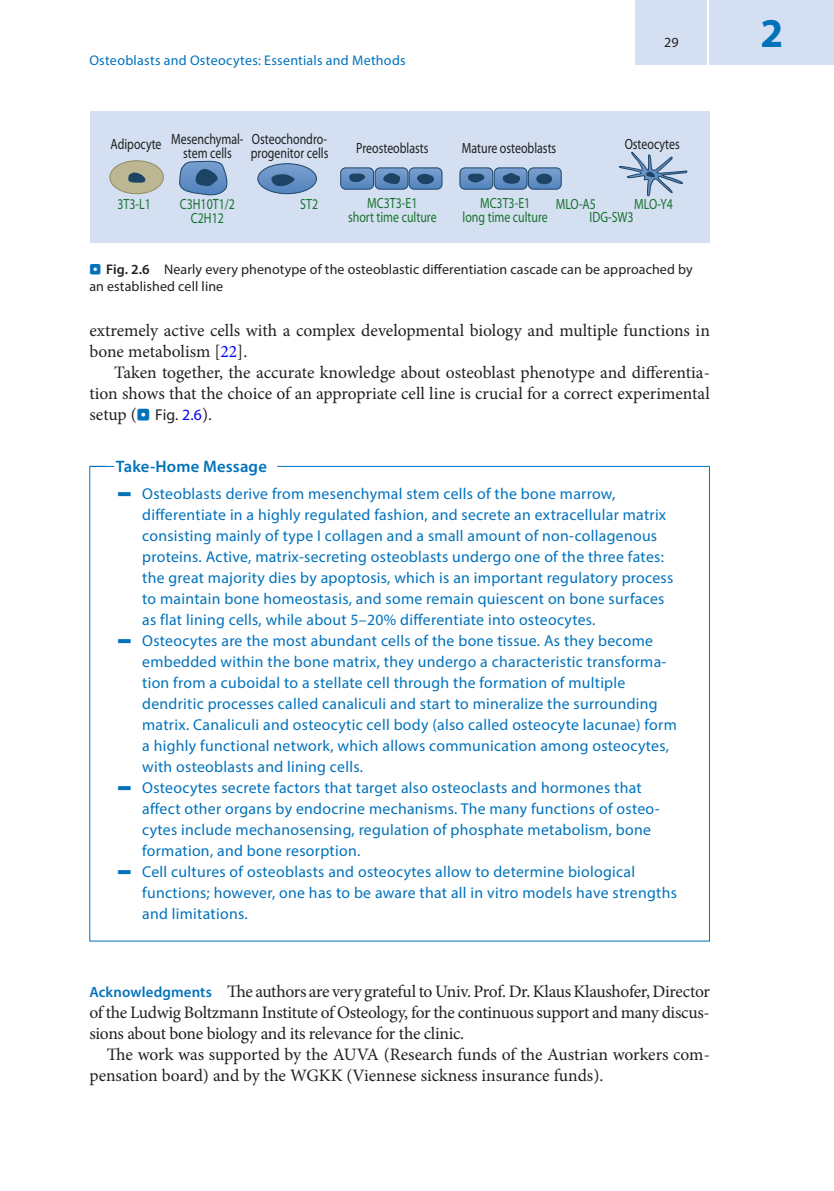
<style>
.page{position:relative;width:834px;height:1191px;background:#fff}
.page>*{position:absolute;margin:0;border:0;box-sizing:border-box;transform-origin:0 0}
.t1{font:700 41.12px "Qcdbpn Myriad Pro";color:#0072bc}
.t2{font:17.5px/21px "Qjcnqt Minion Pro";letter-spacing:-.005em;color:#231f20}
.t3{font:600 16.62px "Kfvgvl Myriad Pro";letter-spacing:.01em;color:#0072bc}
.t4{font:15.75px "Qqhbqd Myriad Pro";letter-spacing:.02em;color:#0072bc}
.t5{font:14.88px/14px "Bdxsnx Myriad Pro";color:#1d1e1f;scale:.8 1}
.t6{font:14.88px/14px "Bdxsnx Myriad Pro";color:#18712f;text-align:center;scale:.8 1}
.t7{font:14px/17.5px "Qqhbqd Myriad Pro";letter-spacing:.01em;color:#231f20}
.t8{font:14px "Qqhbqd Myriad Pro";letter-spacing:.02em;color:#0072bc}
.s1{font-family:"Fyfpch Blik Buttons";color:#0072bc}
.s2{font-family:"Kfvgvl Myriad Pro";font-weight:600}
.s3{color:#0000fa}
.s4{font-family:"Fyfpch Blik Buttons";font-size:15.75px;color:#0072bc}
.s5{font-family:"Qqhbqd Myriad Pro";font-size:15.75px}
.s6{font-family:"Qqhbqd Myriad Pro";font-size:15.75px;color:#0000fa}
.s7{font-family:"Fyfpch Blik Buttons"}
.s8{font-family:"Kfvgvl Myriad Pro";font-weight:600;font-size:14.88px;color:#0072bc}
</style>
<div class="page">
<div style="left:635px;top:0;width:72px;height:64px;background:#d4e0f1"></div>
<div style="left:709px;top:0;width:124px;height:64px;background:#d4e0f1"></div>
<svg style="left:89px;top:465px;width:621px;height:477px"></svg>
<div style="left:90px;top:111px;width:619px;height:132px;background:#d4e0f1"></div>
<div style="left:110px;top:161px;width:53px;height:33px;background:#bcb792;border-radius:50%"></div>
<div style="left:109px;top:160px;width:55px;height:34px;border:1px solid #918c61;border-radius:50%"></div>
<svg style="left:128px;top:172px;width:18px;height:11px"></svg>
<svg style="left:179px;top:160px;width:49px;height:36px"></svg>
<div style="left:257px;top:163px;width:60px;height:31px;border:1px solid #1d4465;border-radius:50%"></div>
<svg style="left:258px;top:164px;width:58px;height:30px"></svg>
<div style="left:340px;top:167px;width:34px;height:23px;border:1px solid #1d4465;border-radius:5px"></div>
<div style="left:374px;top:167px;width:34px;height:23px;border:1px solid #1d4465;border-radius:5px"></div>
<div style="left:408px;top:167px;width:34px;height:23px;border:1px solid #1d4465;border-radius:5px"></div>
<div style="left:459px;top:167px;width:34px;height:23px;border:1px solid #1d4465;border-radius:5px"></div>
<div style="left:493px;top:167px;width:34px;height:23px;border:1px solid #1d4465;border-radius:5px"></div>
<div style="left:528px;top:167px;width:33px;height:23px;border:1px solid #1d4465;border-radius:5px"></div>
<svg style="left:340px;top:168px;width:102px;height:21px;background:#567fad"></svg>
<svg style="left:460px;top:168px;width:101px;height:21px;background:#5a83b2"></svg>
<div style="left:536px;top:174px;width:16px;height:10px;background:#1d4465;border-radius:50%"></div>
<svg style="left:619px;top:151px;width:69px;height:46px"></svg>
<p class="t8" style="left:89px;top:51px;width:318px">Osteoblasts and Osteocytes: Essentials and Methods</p>
<p class="t7" style="left:664px;top:33px;width:16px">29</p>
<p class="t5" style="left:183px;top:132px;width:77px;text-indent:-72px">Adipocyte Mesenchymal&shy;stem cells</p>
<p class="t5" style="left:251px;top:132px;width:99px">Osteochondro&shy;progenitor cells</p>
<p class="t5" style="left:356px;top:141px;width:92px">Preosteoblasts</p>
<p class="t5" style="left:462px;top:141px;width:120px">Mature osteoblasts</p>
<p class="t6" style="left:462px;top:196px;width:108px">MC3T3-E1<br>long time culture</p>
<p class="t5" style="left:624px;top:137px;width:70px">Osteocytes</p>
<p class="t6" style="left:348px;top:196px;width:112px">MC3T3-E1<br>short time culture</p>
<p class="t6" style="left:117px;top:198px;width:43px">3T3-L1</p>
<p class="t6" style="left:589px;top:198px;width:57px;line-height:13px;text-align:left;text-indent:-34px">MLO-A5<br>IDG-SW3</p>
<p class="t6" style="left:634px;top:198px;width:50px">MLO-Y4</p>
<p class="t6" style="left:180px;top:198px;width:70px">C3H10T1/2</p>
<p class="t6" style="left:300px;top:198px;width:24px">ST2</p>
<p class="t6" style="left:191px;top:212px;width:43px">C2H12</p>
<p class="t7" style="left:89px;top:260px;width:604px"><span class="s1">..</span> <span class="s2">Fig. 2.6</span> Nearly every phenotype of the osteoblastic differentiation cascade can be approached by an established cell line</p>
<p class="t2" style="left:89px;top:319px;width:622px">extremely active cells with a complex developmental biology and multiple functions in bone metabolism [<span class="s3">22</span>].</p>
<p class="t2" style="left:89px;top:361px;width:622px;text-align:justify;text-indent:25px">Taken together, the accurate knowledge about osteoblast phenotype and differentia&shy;tion shows that the choice of an appropriate cell line is crucial for a correct experimental setup (<span class="s4">.</span> <span class="s5">Fig.</span> <span class="s6">2.6</span>).</p>
<p class="t3" style="left:116px;top:456px;width:152px">Take-Home Message</p>
<p class="t4" style="left:117px;top:483px;width:499px"><span class="s7">5</span> Osteoblasts derive from mesenchymal stem cells of the bone marrow,</p>
<p class="t4" style="left:142px;top:504px;width:525px">differentiate in a highly regulated fashion, and secrete an extracellular matrix</p>
<p class="t4" style="left:142px;top:525px;width:516px">consisting mainly of type I collagen and a small amount of non-collagenous</p>
<p class="t4" style="left:142px;top:546px;width:523px">proteins. Active, matrix-secreting osteoblasts undergo one of the three fates:</p>
<p class="t4" style="left:142px;top:567px;width:532px">the great majority dies by apoptosis, which is an important regulatory process</p>
<p class="t4" style="left:142px;top:588px;width:523px">to maintain bone homeostasis, and some remain quiescent on bone surfaces</p>
<p class="t4" style="left:142px;top:609px;width:454px">as flat lining cells, while about 5–20% differentiate into osteocytes.</p>
<p class="t4" style="left:117px;top:630px;width:537px"><span class="s7">5</span> Osteocytes are the most abundant cells of the bone tissue. As they become</p>
<p class="t4" style="left:142px;top:651px;width:525px">embedded within the bone matrix, they undergo a characteristic transforma-</p>
<p class="t4" style="left:142px;top:672px;width:484px">tion from a cuboidal to a stellate cell through the formation of multiple</p>
<p class="t4" style="left:142px;top:693px;width:517px">dendritic processes called canaliculi and start to mineralize the surrounding</p>
<p class="t4" style="left:142px;top:714px;width:536px">matrix. Canaliculi and osteocytic cell body (also called osteocyte lacunae) form</p>
<p class="t4" style="left:142px;top:735px;width:528px">a highly functional network, which allows communication among osteocytes,</p>
<p class="t4" style="left:142px;top:756px;width:222px">with osteoblasts and lining cells.</p>
<p class="t4" style="left:117px;top:777px;width:526px"><span class="s7">5</span> Osteocytes secrete factors that target also osteoclasts and hormones that</p>
<p class="t4" style="left:142px;top:798px;width:519px">affect other organs by endocrine mechanisms. The many functions of osteo-</p>
<p class="t4" style="left:142px;top:819px;width:510px">cytes include mechanosensing, regulation of phosphate metabolism, bone</p>
<p class="t4" style="left:142px;top:840px;width:219px">formation, and bone resorption.</p>
<p class="t4" style="left:117px;top:861px;width:519px"><span class="s7">5</span> Cell cultures of osteoblasts and osteocytes allow to determine biological</p>
<p class="t4" style="left:142px;top:882px;width:536px">functions; however, one has to be aware that all in vitro models have strengths</p>
<p class="t4" style="left:142px;top:903px;width:107px">and limitations.</p>
<p class="t2" style="left:89px;top:981px;width:622px;text-align:justify"><span class="s8">Acknowledgments</span> The authors are very grateful to Univ. Prof. Dr. Klaus Klaushofer, Director of the Ludwig Boltzmann Institute of Osteology, for the continuous support and many discus&shy;sions about bone biology and its relevance for the clinic.</p>
<p class="t2" style="left:89px;top:1044px;width:622px;text-indent:18px">The work was supported by the AUVA (Research funds of the Austrian workers com&shy;pensation board) and by the WGKK (Viennese sickness insurance funds).</p>
<h1 class="t1" style="left:760px;top:6px;width:24px">2</h1>
</div>
